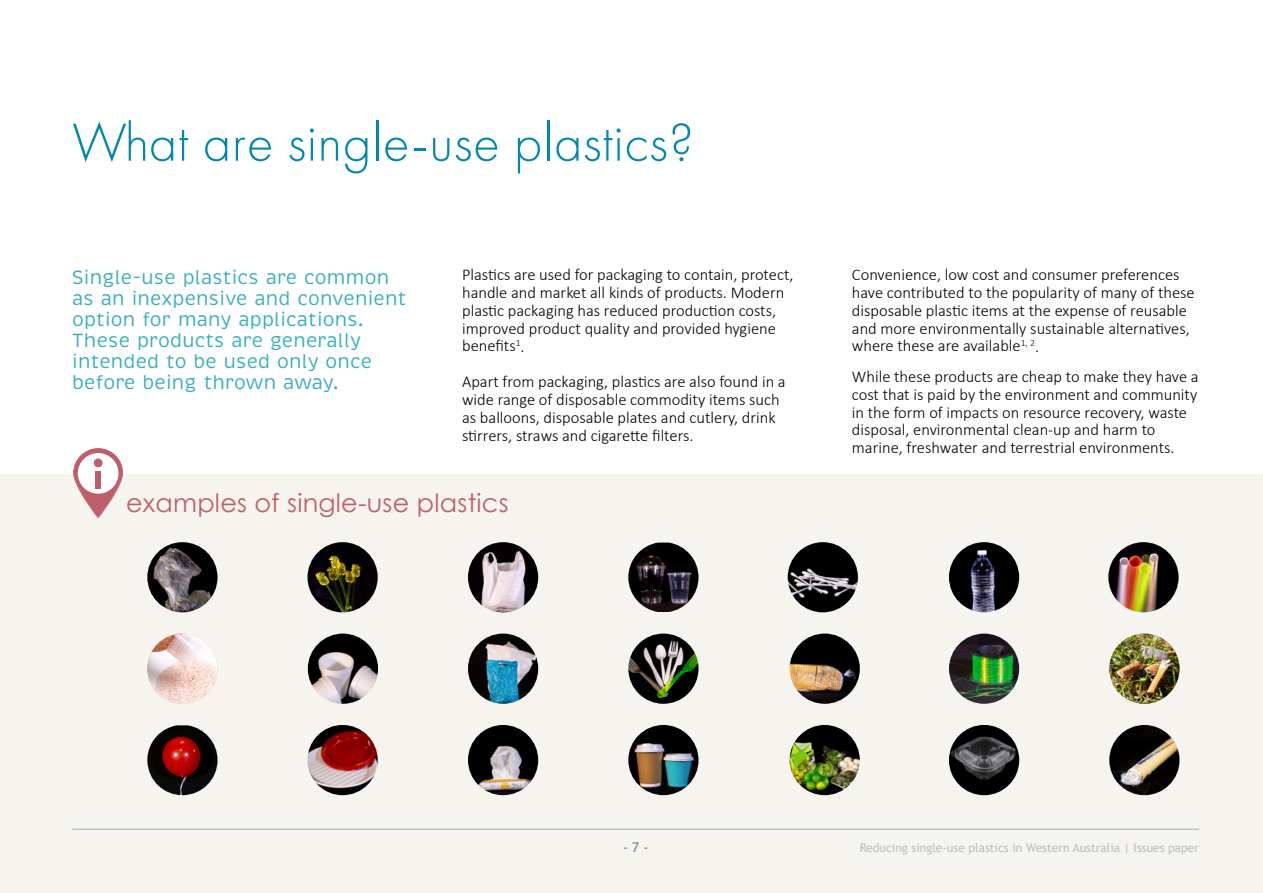
<style>
.page{position:relative;width:1263px;height:893px;background:#fff}
.page>*{position:absolute;margin:0;border:0;box-sizing:border-box;transform-origin:0 0}
.t1{font:300 55.5px "Futura PT";letter-spacing:.01em;color:#0089ac}
.t2{font:25.5px "Century Gothic";letter-spacing:.01em;color:#be5e6a}
.t3{font:19.5px/21px "Brevia";letter-spacing:.01em;color:#35aebb}
.t4{font:300 16.5px/17.9px "Calibri";color:#000}
.t5{font:13.5px "Trebuchet MS";color:#808285}
.t6{font:12px "Trebuchet MS";color:#bcbec0}
</style>
<div class="page">
<div style="left:0;top:474px;width:1263px;height:419px;background:#f5f4ef"></div>
<img style="left:468px;top:725px;width:70px;height:70px;border-radius:35px">
<img style="left:468px;top:634px;width:70px;height:70px;border-radius:35px">
<img style="left:468px;top:542px;width:70px;height:70px;border-radius:35px">
<img style="left:1109px;top:725px;width:70px;height:70px;border-radius:35px">
<img style="left:1109px;top:634px;width:70px;height:70px;border-radius:35px">
<img style="left:147px;top:634px;width:71px;height:70px;border-radius:35px">
<img style="left:949px;top:725px;width:70px;height:70px;border-radius:35px">
<img style="left:949px;top:634px;width:70px;height:70px;border-radius:35px">
<img style="left:949px;top:542px;width:70px;height:70px;border-radius:35px">
<img style="left:789px;top:725px;width:71px;height:70px;border-radius:35px">
<img style="left:790px;top:634px;width:70px;height:70px;border-radius:35px">
<img style="left:788px;top:542px;width:70px;height:70px;border-radius:35px">
<img style="left:628px;top:725px;width:70px;height:70px;border-radius:35px">
<img style="left:628px;top:634px;width:70px;height:70px;border-radius:35px">
<img style="left:628px;top:543px;width:70px;height:69px">
<img style="left:307px;top:725px;width:71px;height:70px;border-radius:35px">
<img style="left:308px;top:634px;width:70px;height:70px;border-radius:35px">
<img style="left:307px;top:542px;width:71px;height:70px;border-radius:35px">
<img style="left:147px;top:725px;width:71px;height:70px">
<img style="left:1108px;top:542px;width:70px;height:70px;border-radius:35px">
<img style="left:147px;top:542px;width:71px;height:70px;border-radius:35px">
<hr style="left:72px;top:829px;width:1127px;height:1px;background:#a7a9ac">
<svg style="left:73px;top:448px;width:50px;height:70px"></svg>
<div style="left:95px;top:471px;width:6px;height:17px;background:#be5e6a"></div>
<h1 class="t1" style="left:72px;top:111px;width:623px">What are single-use plastics?</h1>
<p class="t3" style="left:72px;top:267px;width:336px">Single-use plastics are common as an inexpensive and convenient option for many applications.<br>These products are generally intended to be used only once before being thrown away.</p>
<p class="t4" style="left:462px;top:266px;width:333px">Plastics are used for packaging to contain, protect, handle and market all kinds of products. Modern plastic packaging has reduced production costs, improved product quality and provided hygiene benefits<sup>1</sup>.</p>
<p class="t4" style="left:462px;top:373px;width:325px">Apart from packaging, plastics are also found in a wide range of disposable commodity items such as balloons, disposable plates and cutlery, drink stirrers, straws and cigarette filters.</p>
<h2 class="t2" style="left:126px;top:485px;width:384px">examples of single-use plastics</h2>
<p class="t4" style="left:852px;top:266px;width:344px">Convenience, low cost and consumer preferences have contributed to the popularity of many of these disposable plastic items at the expense of reusable and more environmentally sustainable alternatives, where these are available<sup>1,</sup> <sup>2</sup>.</p>
<p class="t4" style="left:852px;top:367px;width:348px">While these products are cheap to make they have a cost that is paid by the environment and community in the form of impacts on resource recovery, waste disposal, environmental clean-up and harm to marine, freshwater and terrestrial environments.</p>
<p class="t5" style="left:623px;top:839px;width:27px">- 7 -</p>
<p class="t6" style="left:860px;top:840px;width:341px">Reducing single-use plastics in Western Australia | Issues paper</p>
</div>
